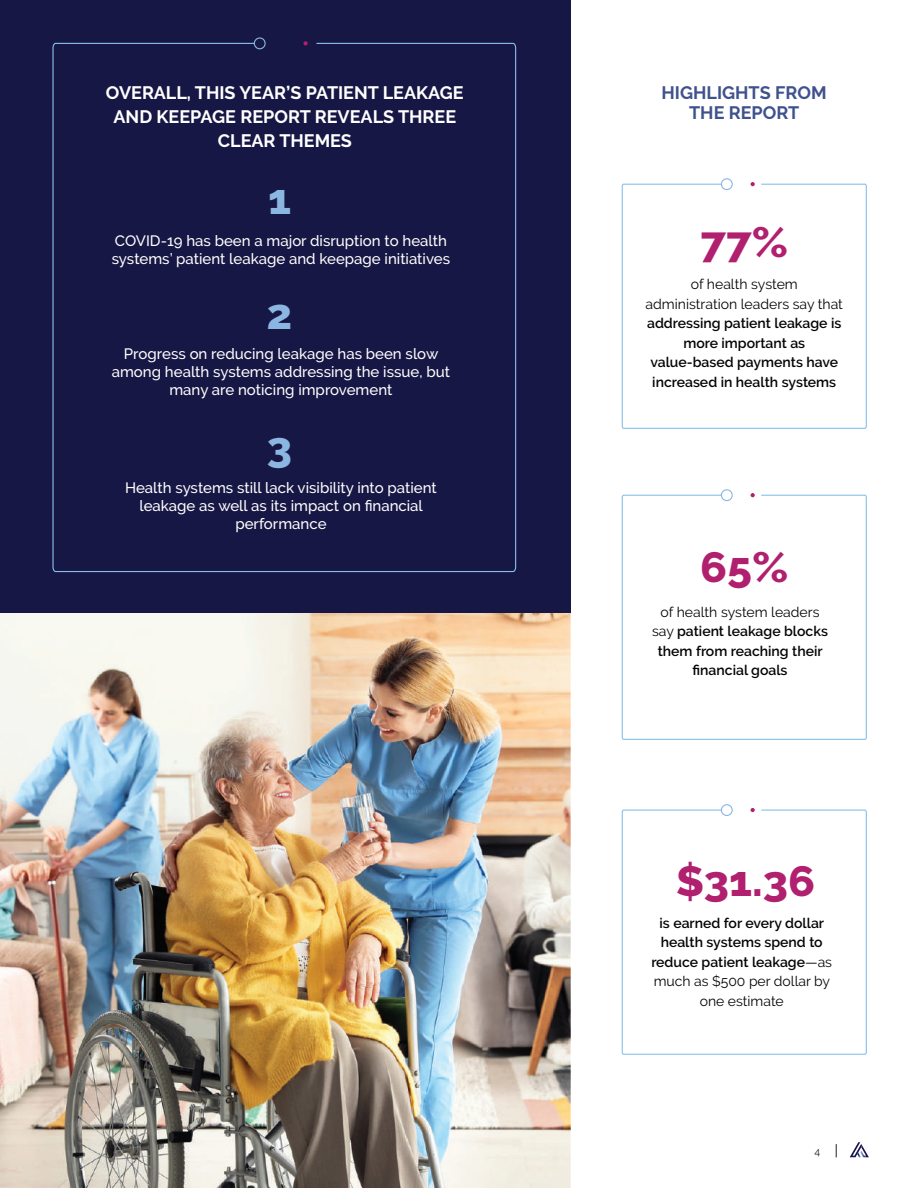
<style>
.page{position:relative;width:918px;height:1188px;background:#fff}
.page>*{position:absolute;margin:0;border:0;box-sizing:border-box;transform-origin:0 0}
.t1{font:800 42px "Raleway";color:#b0206f;scale:1.06 1}
.t2{font:800 42px "Raleway";color:#8bb6e1;scale:1.06 1}
.t3{font:700 18px/24px "Raleway";color:#fff;text-align:center}
.t4{font:700 18px/20.2px "Raleway";color:#40528e;text-align:center}
.t5{font:500 15px/18px "Raleway";color:#fff;text-align:center}
.t6{font:600 13.95px/19.5px "Raleway";color:#040503;text-align:center}
.t7{font:13.95px/19.5px "Raleway";color:#040503;text-align:center}
.t8{font:10.5px "Raleway";color:#231f20}
.s1{font-weight:400}
</style>
<div class="page">
<img style="left:0;top:613px;width:570px;height:575px">
<div style="left:0;top:0;width:570px;height:613px;background:#171745"></div>
<svg style="left:621px;top:183px;width:246px;height:246px"></svg>
<div style="left:721px;top:179px;width:11px;height:11px;background:#fff;border-radius:50%"></div>
<div style="left:721px;top:178px;width:12px;height:12px;border:1px solid #8bb6e1;border-radius:50%"></div>
<svg style="left:751px;top:182px;width:4px;height:4px"></svg>
<svg style="left:52px;top:42px;width:465px;height:531px"></svg>
<div style="left:254px;top:37px;width:12px;height:12px;border:1px solid #8bb6e1;border-radius:50%"></div>
<svg style="left:303px;top:41px;width:5px;height:4px"></svg>
<svg style="left:850px;top:1142px;width:19px;height:15px"></svg>
<svg style="left:836px;top:1144px;width:1px;height:13px"></svg>
<svg style="left:621px;top:494px;width:246px;height:246px"></svg>
<div style="left:721px;top:490px;width:11px;height:11px;background:#fff;border-radius:50%"></div>
<div style="left:721px;top:489px;width:12px;height:12px;border:1px solid #8bb6e1;border-radius:50%"></div>
<svg style="left:751px;top:493px;width:4px;height:4px"></svg>
<svg style="left:621px;top:809px;width:246px;height:246px"></svg>
<div style="left:721px;top:805px;width:11px;height:10px;background:#fff;border-radius:50%"></div>
<div style="left:721px;top:804px;width:12px;height:12px;border:1px solid #8bb6e1;border-radius:50%"></div>
<svg style="left:751px;top:808px;width:4px;height:4px"></svg>
<p class="t3" style="left:106px;top:81px;width:359px">OVERALL, THIS YEAR’S PATIENT LEAKAGE<br>AND KEEPAGE REPORT REVEALS THREE<br>CLEAR THEMES</p>
<h1 class="t2" style="left:268px;top:176px;width:23px">1</h1>
<p class="t5" style="left:112px;top:232px;width:340px;text-align:left">COVID-19 has been a major disruption to health systems’ patient leakage and keepage initiatives</p>
<h1 class="t2" style="left:267px;top:291px;width:26px">2</h1>
<p class="t5" style="left:112px;top:345px;width:340px">Progress on reducing leakage has been slow among health systems addressing the issue, but many are noticing improvement</p>
<h1 class="t2" style="left:267px;top:424px;width:25px">3</h1>
<p class="t5" style="left:125px;top:479px;width:313px">Health systems still lack visibility into patient leakage as well as its impact on financial performance</p>
<p class="t4" style="left:661px;top:83px;width:167px">HIGHLIGHTS FROM<br>THE REPORT</p>
<h1 class="t1" style="left:700px;top:219px;width:84px">77%</h1>
<p class="t7" style="left:646px;top:274px;width:199px">of health system administration leaders say that</p>
<p class="t6" style="left:647px;top:313px;width:196px">addressing patient leakage is more important as value-based payments have increased in health systems</p>
<h1 class="t1" style="left:700px;top:543px;width:85px">65%</h1>
<p class="t6" style="left:652px;top:602px;width:178px"><span class="s1">of health system leaders say</span> patient leakage blocks them from reaching their financial goals</p>
<h1 class="t1" style="left:676px;top:857px;width:133px">$31.36</h1>
<p class="t6" style="left:651px;top:913px;width:182px">is earned for every dollar health systems spend to reduce patient leakage<span class="s1">—as much as $500 per dollar by one estimate</span></p>
<p class="t8" style="left:815px;top:1146px;width:7px">4</p>
</div>
